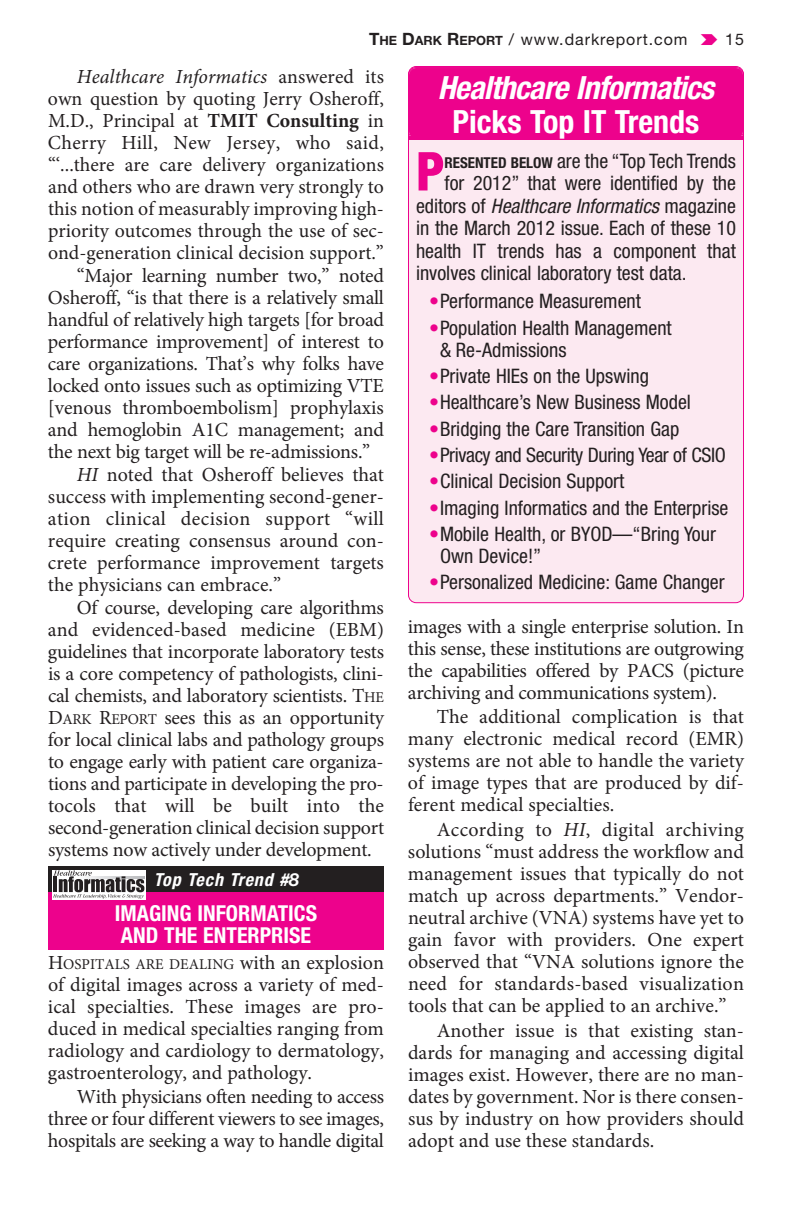
<style>
.page{position:relative;width:792px;height:1224px;background:#fff}
.page>*{position:absolute;margin:0;border:0;box-sizing:border-box;transform-origin:0 0}
.t1{font:700 condensed 51.4px "Helvetica Neue";color:#ed028c}
.t2{font:italic 700 condensed 32px "Helvetica Neue";letter-spacing:-.02em;color:#fff}
.t3{font:700 condensed 32px "Helvetica Neue";color:#fff}
.t4{font:700 condensed 22px/22px "Helvetica Neue";color:#fff}
.t5{font:20px/22px "Minion Pro";letter-spacing:-.005em;color:#231f20;text-align:justify}
.t6{font:condensed 20px/22px "Helvetica Neue";color:#231f20}
.t7{font:20px "Minion Pro";letter-spacing:.02em;color:#231f20}
.t8{font:italic condensed 20px "Helvetica Neue";letter-spacing:.005em;color:#231f20}
.t9{font:condensed 20px "Helvetica Neue";letter-spacing:-.02em;color:#231f20}
.t10{font:italic 20px "Minion Pro";letter-spacing:.005em;color:#231f20}
.t11{font:italic 700 condensed 18px "Helvetica Neue";letter-spacing:.05em;color:#fff}
.t12{font:16px "Helvetica Neue";letter-spacing:.06em;color:#231f20}
.t13{font:15px "Minion Pro";color:#231f20}
.s1{font-weight:700;font-size:17px}
.s2{font-weight:700;font-size:12.8px}
.s3{font-style:normal}
.s4{font-weight:700}
.s5{font-style:italic}
.s6{font-size:15px}
.s7{font-stretch:normal}
.s8{font-size:20px}
.s9{font-weight:700;font-size:15px}
.s10{font-weight:700;color:#ed028c}
</style>
<div class="page">
<div style="left:409px;top:67px;width:334px;height:535px;background:#fce9f1;border-radius:7px"></div>
<div style="left:408px;top:66px;width:336px;height:537px;border:2px solid #ed028c;border-radius:8px"></div>
<div style="left:409px;top:68px;width:334px;height:70px;background:#ed028c;border-radius:7px"></div>
<div style="left:408px;top:67px;width:336px;height:72px;border:2px solid #ed028c;border-radius:8px"></div>
<hr style="left:408px;top:137px;width:336px;height:3px;background:#ed028c">
<div style="left:48px;top:866px;width:336px;height:84px;background:#ed028c"></div>
<div style="left:48px;top:866px;width:336px;height:25px;background:#231f20"></div>
<div style="left:52px;top:870px;width:93px;height:30px;background:#fff"></div>
<svg style="left:53px;top:870px;width:91px;height:29px"></svg>
<p class="t12" style="left:369px;top:33px;width:320px"><span class="s1">T</span><span class="s2">HE</span> <span class="s1">D</span><span class="s2">ARK</span> <span class="s1">R</span><span class="s2">EPORT</span> / www.darkreport.com</p>
<p class="t12" style="left:725px;top:33px;width:20px">15</p>
<p class="t10" style="left:77px;top:68px;width:309px">Healthcare Informatics <span class="s3">answered its</span></p>
<p class="t5" style="left:48px;top:89px;width:337px">own question by quoting Jerry Osheroff,</p>
<p class="t5" style="left:48px;top:111px;width:337px">M.D., Principal at <span class="s4">TMIT Consulting</span> in</p>
<p class="t7" style="left:48px;top:135px;width:337px">Cherry Hill, New Jersey, who said,</p>
<p class="t5" style="left:48px;top:155px;width:337px">“‘...there are care delivery organizations</p>
<p class="t5" style="left:48px;top:177px;width:337px">and others who are drawn very strongly to</p>
<p class="t5" style="left:48px;top:199px;width:338px">this notion of measurably improving high-</p>
<p class="t5" style="left:48px;top:221px;width:337px">priority outcomes through the use of sec-</p>
<p class="t5" style="left:48px;top:243px;width:337px">ond-generation clinical decision support.”</p>
<p class="t5" style="left:77px;top:266px;width:309px">“Major learning number two,” noted</p>
<p class="t5" style="left:48px;top:288px;width:338px">Osheroff, “is that there is a relatively small</p>
<p class="t5" style="left:48px;top:310px;width:337px">handful of relatively high targets [for broad</p>
<p class="t5" style="left:48px;top:332px;width:338px">performance improvement] of interest to</p>
<p class="t5" style="left:48px;top:354px;width:338px">care organizations. That’s why folks have</p>
<p class="t5" style="left:48px;top:376px;width:338px">locked onto issues such as optimizing VTE</p>
<p class="t5" style="left:48px;top:398px;width:337px">[venous thromboembolism] prophylaxis</p>
<p class="t5" style="left:48px;top:420px;width:338px">and hemoglobin A1C management; and</p>
<p class="t5" style="left:48px;top:442px;width:324px">the next big target will be re-admissions.”</p>
<p class="t5" style="left:77px;top:465px;width:309px"><span class="s5">HI</span> noted that Osheroff believes that</p>
<p class="t5" style="left:48px;top:487px;width:337px">success with implementing second-gener-</p>
<p class="t7" style="left:48px;top:511px;width:338px">ation clinical decision support “will</p>
<p class="t5" style="left:48px;top:531px;width:337px">require creating consensus around con-</p>
<p class="t5" style="left:48px;top:553px;width:337px">crete performance improvement targets</p>
<p class="t5" style="left:48px;top:575px;width:235px">the physicians can embrace.”</p>
<p class="t5" style="left:77px;top:598px;width:309px">Of course, developing care algorithms</p>
<p class="t5" style="left:48px;top:620px;width:337px">and evidenced-based medicine (EBM)</p>
<p class="t5" style="left:48px;top:642px;width:338px">guidelines that incorporate laboratory tests</p>
<p class="t5" style="left:48px;top:664px;width:337px">is a core competency of pathologists, clini-</p>
<p class="t5" style="left:48px;top:686px;width:338px">cal chemists, and laboratory scientists. T<span class="s6">HE</span></p>
<p class="t5" style="left:48px;top:708px;width:337px">D<span class="s6">ARK</span> R<span class="s6">EPORT</span> sees this as an opportunity</p>
<p class="t5" style="left:48px;top:730px;width:338px">for local clinical labs and pathology groups</p>
<p class="t5" style="left:48px;top:752px;width:337px">to engage early with patient care organiza-</p>
<p class="t5" style="left:48px;top:774px;width:337px">tions and participate in developing the pro-</p>
<p class="t5" style="left:48px;top:796px;width:338px">tocols that will be built into the</p>
<p class="t5" style="left:48px;top:818px;width:338px">second-generation clinical decision support</p>
<p class="t5" style="left:48px;top:840px;width:325px">systems now actively under development.</p>
<p class="t11" style="left:154px;top:873px;width:147px">Top Tech Trend #<span class="s7">8</span></p>
<p class="t4" style="left:115px;top:904px;width:204px">IMAGING INFORMATICS<br>AND THE ENTERPRISE</p>
<p class="t13" style="left:48px;top:958px;width:337px"><span class="s8">H</span>OSPITALS ARE DEALING <span class="s8">with an explosion</span></p>
<p class="t5" style="left:48px;top:975px;width:337px">of digital images across a variety of med&shy;ical specialties. These images are pro&shy;duced in medical specialties ranging from radiology and cardiology to dermatology, gastroenterology, and pathology.</p>
<p class="t5" style="left:48px;top:1088px;width:338px;text-indent:29px">With physicians often needing to access three or four different viewers to see images, hospitals are seeking a way to handle digital</p>
<h2 class="t2" style="left:438px;top:76px;width:278px">Healthcare Informatics</h2>
<h2 class="t3" style="left:452px;top:110px;width:249px">Picks Top IT Trends</h2>
<h1 class="t1" style="left:417px;top:153px;width:28px">P</h1>
<p class="t6" style="left:444px;top:152px;width:293px"><span class="s9">RESENTED BELOW</span> are the “Top Tech Trends</p>
<p class="t6" style="left:445px;top:174px;width:293px">for 2012” that were identified by the</p>
<p class="t8" style="left:416px;top:199px;width:322px"><span class="s3">editors of</span> Healthcare Informatics <span class="s3">magazine</span></p>
<p class="t6" style="left:416px;top:219px;width:322px">in the March 2012 issue. Each of these 10</p>
<p class="t6" style="left:416px;top:242px;width:322px">health IT trends has a component that</p>
<p class="t6" style="left:416px;top:264px;width:272px">involves clinical laboratory test data.</p>
<p class="t6" style="left:429px;top:292px;width:213px"><span class="s10">•</span>Performance Measurement</p>
<p class="t6" style="left:440px;top:318px;width:233px;text-indent:-11px"><span class="s10">•</span>Population Health Management &amp; Re-Admissions</p>
<p class="t6" style="left:429px;top:367px;width:221px"><span class="s10">•</span>Private HIEs on the Upswing</p>
<p class="t6" style="left:429px;top:393px;width:263px"><span class="s10">•</span>Healthcare’s New Business Model</p>
<p class="t6" style="left:429px;top:419px;width:252px"><span class="s10">•</span>Bridging the Care Transition Gap</p>
<p class="t9" style="left:429px;top:448px;width:298px"><span class="s10">•</span>Privacy and Security During Year of CSIO</p>
<p class="t6" style="left:429px;top:472px;width:197px"><span class="s10">•</span>Clinical Decision Support</p>
<p class="t6" style="left:429px;top:498px;width:301px"><span class="s10">•</span>Imaging Informatics and the Enterprise</p>
<p class="t6" style="left:440px;top:525px;width:277px;text-indent:-11px"><span class="s10">•</span>Mobile Health, or BYOD—“Bring Your<br>Own Device!”</p>
<p class="t6" style="left:429px;top:573px;width:297px"><span class="s10">•</span>Personalized Medicine: Game Changer</p>
<p class="t5" style="left:408px;top:617px;width:338px">images with a single enterprise solution. In this sense, these institutions are outgrowing the capabilities offered by PACS (picture archiving and communications system).</p>
<p class="t5" style="left:408px;top:708px;width:338px;text-indent:29px">The additional complication is that many electronic medical record (EMR) systems are not able to handle the variety of image types that are produced by dif&shy;ferent medical specialties.</p>
<p class="t5" style="left:408px;top:821px;width:338px;text-indent:29px">According to <span class="s5">HI</span>, digital archiving solutions “must address the workflow and management issues that typically do not match up across departments.” Vendor&shy;neutral archive (VNA) systems have yet to gain favor with providers. One expert observed that “VNA solutions ignore the need for standards-based visualization tools that can be applied to an archive.”</p>
<p class="t5" style="left:408px;top:1022px;width:338px;text-indent:29px">Another issue is that existing stan&shy;dards for managing and accessing digital images exist. However, there are no man&shy;dates by government. Nor is there consen&shy;sus by industry on how providers should adopt and use these standards.</p>
</div>
